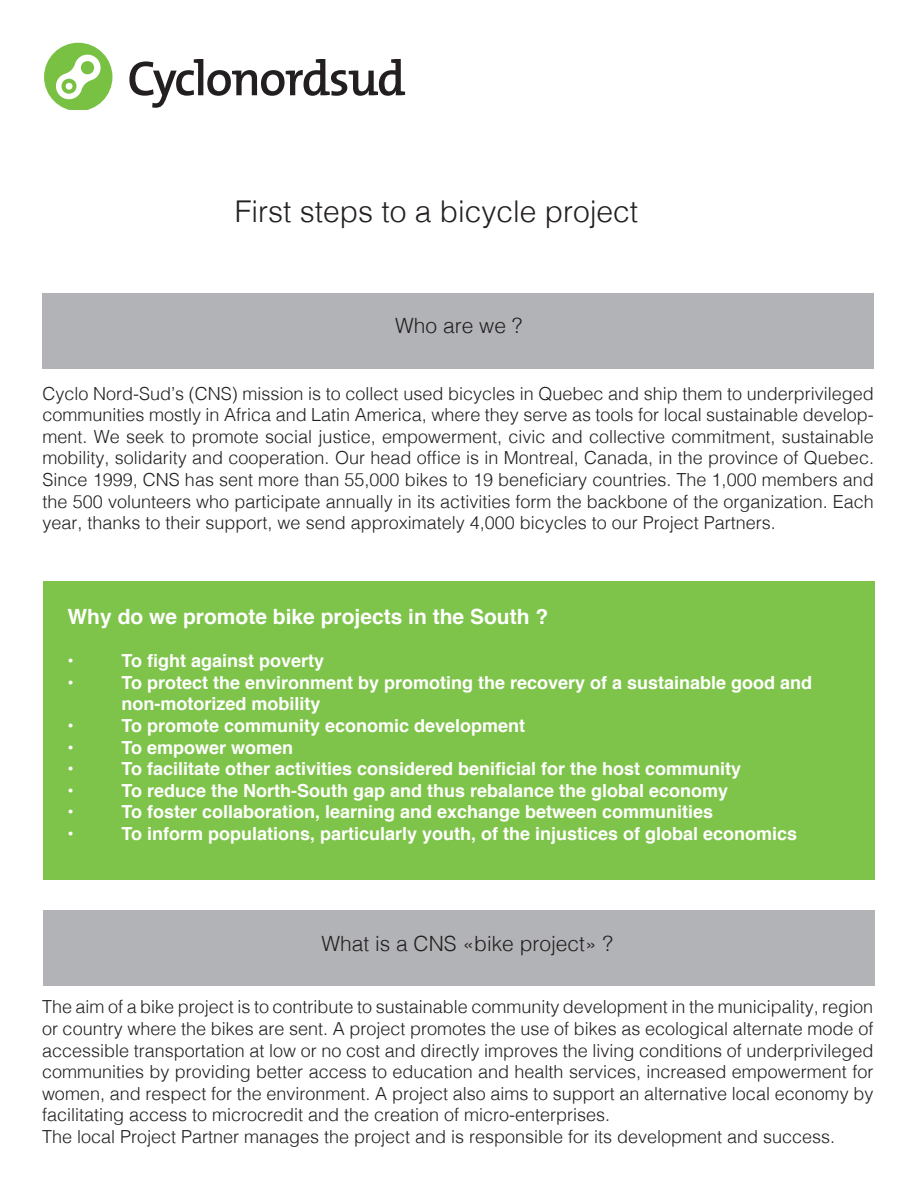
<style>
.page{position:relative;width:918px;height:1188px;background:#fff}
.page>*{position:absolute;margin:0;border:0;box-sizing:border-box;transform-origin:0 0}
.t1{font:300 30px "Helvetica";color:#231f20}
.t2{font:700 21px "Helvetica";color:#fff}
.t3{font:300 21px "Helvetica";color:#231f20}
.t4{font:300 18px/21.6px "Helvetica";color:#231f20;text-align:justify}
.t5{font:700 18px/21.6px "Helvetica";color:#fff}
</style>
<div class="page">
<div style="left:43px;top:911px;width:832px;height:75px;background:#aeafb3"></div>
<div style="left:42px;top:293px;width:831px;height:76px;background:#aeafb3"></div>
<div style="left:43px;top:581px;width:831px;height:298px;background:#7ec34a"></div>
<svg style="left:129px;top:59px;width:276px;height:49px"></svg>
<svg style="left:44px;top:43px;width:68px;height:67px"></svg>
<p class="t1" style="left:235px;top:186px;width:405px">First steps to a bicycle project</p>
<p class="t3" style="left:395px;top:308px;width:129px">Who are we ?</p>
<p class="t4" style="left:43px;top:381px;width:833px">Cyclo Nord-Sud’s (CNS) mission is to collect used bicycles in Quebec and ship them to underprivileged communities mostly in Africa and Latin America, where they serve as tools for local sustainable develop&shy;ment. We seek to promote social justice, empowerment, civic and collective commitment, sustainable mobility, solidarity and cooperation. Our head office is in Montreal, Canada, in the province of Quebec.<br>Since 1999, CNS has sent more than 55,000 bikes to 19 beneficiary countries. The 1,000 members and the 500 volunteers who participate annually in its activities form the backbone of the organization. Each year, thanks to their support, we send approximately 4,000 bicycles to our Project Partners.</p>
<p class="t2" style="left:68px;top:600px;width:482px">Why do we promote bike projects in the South ?</p>
<p class="t5" style="left:68px;top:650px;width:8px">•</p>
<p class="t5" style="left:122px;top:650px;width:204px">To fight against poverty</p>
<p class="t5" style="left:68px;top:672px;width:8px">•</p>
<p class="t5" style="left:122px;top:672px;width:692px">To protect the environment by promoting the recovery of a sustainable good and non-motorized mobility</p>
<p class="t5" style="left:68px;top:715px;width:8px">•</p>
<p class="t5" style="left:122px;top:715px;width:405px">To promote community economic development</p>
<p class="t5" style="left:68px;top:737px;width:8px">•</p>
<p class="t5" style="left:122px;top:737px;width:173px">To empower women</p>
<p class="t5" style="left:68px;top:758px;width:8px">•</p>
<p class="t5" style="left:122px;top:758px;width:621px">To facilitate other activities considered benificial for the host community</p>
<p class="t5" style="left:68px;top:780px;width:8px">•</p>
<p class="t5" style="left:122px;top:780px;width:608px">To reduce the North-South gap and thus rebalance the global economy</p>
<p class="t5" style="left:68px;top:801px;width:8px">•</p>
<p class="t5" style="left:122px;top:801px;width:593px">To foster collaboration, learning and exchange between communities</p>
<p class="t5" style="left:68px;top:823px;width:8px">•</p>
<p class="t5" style="left:122px;top:823px;width:677px">To inform populations, particularly youth, of the injustices of global economics</p>
<p class="t3" style="left:321px;top:925px;width:293px">What is a CNS «bike project» ?</p>
<p class="t4" style="left:42px;top:995px;width:833px">The aim of a bike project is to contribute to sustainable community development in the municipality, region or country where the bikes are sent. A project promotes the use of bikes as ecological alternate mode of accessible transportation at low or no cost and directly improves the living conditions of underprivileged communities by providing better access to education and health services, increased empowerment for women, and respect for the environment. A project also aims to support an alternative local economy by facilitating access to microcredit and the creation of micro-enterprises.</p>
<p class="t4" style="left:42px;top:1125px;width:795px">The local Project Partner manages the project and is responsible for its development and success.</p>
</div>
